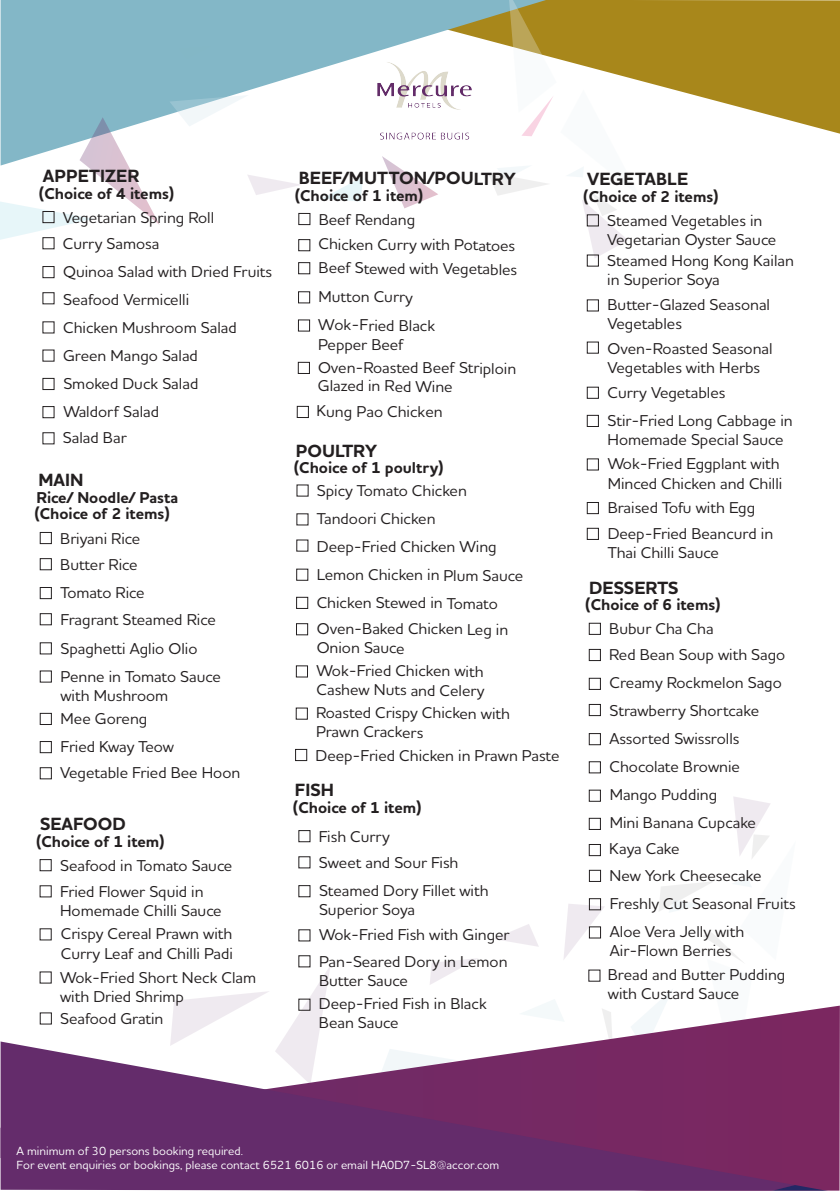
<style>
.page{position:relative;width:840px;height:1191px;background:#fff}
.page>*{position:absolute;margin:0;border:0;box-sizing:border-box;transform-origin:0 0}
.t1{font:700 18px "Houschka Alt Pro";color:#231f20}
.t2{font:500 16px/28px "Houschka Alt Pro";color:#231f20}
.t3{font:700 16px "Houschka Alt Pro";color:#231f20}
.t4{font:500 12px/14.4px "Houschka Alt Pro";color:#fff}
.s1{font-style:inherit}
</style>
<div class="page">
<svg style="left:640px;top:0;width:199px;height:134px;fill:#a8871b"></svg>
<svg style="left:1px;top:0;width:486px;height:117px;background:#94c0cd"></svg>
<svg style="left:1px;top:117px;width:159px;height:123px"></svg>
<svg style="left:382px;top:156px;width:56px;height:52px"></svg>
<svg style="left:323px;top:177px;width:40px;height:25px"></svg>
<svg style="left:169px;top:95px;width:80px;height:31px"></svg>
<svg style="left:248px;top:175px;width:53px;height:20px"></svg>
<svg style="left:179px;top:46px;width:31px;height:13px"></svg>
<svg style="left:487px;top:0;width:153px;height:259px"></svg>
<svg style="left:733px;top:797px;width:37px;height:47px"></svg>
<svg style="left:174px;top:844px;width:589px;height:161px"></svg>
<svg style="left:39px;top:1005px;width:800px;height:180px"></svg>
<svg style="left:1px;top:1041px;width:793px;height:144px;background:#7e457a"></svg>
<svg style="left:1px;top:1185px;width:838px;height:5px;background:#632c6a"></svg>
<div style="left:42px;top:211px;width:13px;height:12px;border:1px solid #231f20"></div>
<div style="left:42px;top:237px;width:13px;height:12px;border:1px solid #231f20"></div>
<div style="left:42px;top:266px;width:13px;height:12px;border:1px solid #231f20"></div>
<div style="left:42px;top:292px;width:13px;height:12px;border:1px solid #231f20"></div>
<div style="left:42px;top:378px;width:13px;height:12px;border:1px solid #231f20"></div>
<div style="left:42px;top:406px;width:13px;height:12px;border:1px solid #231f20"></div>
<div style="left:42px;top:432px;width:13px;height:12px;border:1px solid #231f20"></div>
<div style="left:40px;top:532px;width:12px;height:12px;border:1px solid #231f20"></div>
<div style="left:40px;top:558px;width:12px;height:12px;border:1px solid #231f20"></div>
<div style="left:40px;top:587px;width:12px;height:12px;border:1px solid #231f20"></div>
<div style="left:40px;top:613px;width:12px;height:12px;border:1px solid #231f20"></div>
<div style="left:40px;top:642px;width:12px;height:12px;border:1px solid #231f20"></div>
<div style="left:40px;top:670px;width:12px;height:12px;border:1px solid #231f20"></div>
<div style="left:40px;top:713px;width:12px;height:12px;border:1px solid #231f20"></div>
<div style="left:40px;top:741px;width:12px;height:12px;border:1px solid #231f20"></div>
<div style="left:40px;top:767px;width:12px;height:12px;border:1px solid #231f20"></div>
<div style="left:298px;top:830px;width:12px;height:12px;border:1px solid #231f20"></div>
<div style="left:298px;top:885px;width:12px;height:12px;border:1px solid #231f20"></div>
<div style="left:298px;top:955px;width:12px;height:12px;border:1px solid #231f20"></div>
<div style="left:298px;top:213px;width:12px;height:12px;border:1px solid #231f20"></div>
<div style="left:298px;top:239px;width:12px;height:12px;border:1px solid #231f20"></div>
<div style="left:298px;top:262px;width:12px;height:12px;border:1px solid #231f20"></div>
<div style="left:298px;top:291px;width:12px;height:12px;border:1px solid #231f20"></div>
<div style="left:298px;top:319px;width:12px;height:12px;border:1px solid #231f20"></div>
<div style="left:297px;top:362px;width:13px;height:12px;border:1px solid #231f20"></div>
<div style="left:296px;top:406px;width:13px;height:12px;border:1px solid #231f20"></div>
<div style="left:296px;top:568px;width:12px;height:13px;border:1px solid #231f20"></div>
<div style="left:296px;top:597px;width:12px;height:12px;border:1px solid #231f20"></div>
<div style="left:296px;top:623px;width:12px;height:12px;border:1px solid #231f20"></div>
<div style="left:296px;top:665px;width:12px;height:12px;border:1px solid #231f20"></div>
<div style="left:295px;top:707px;width:13px;height:12px;border:1px solid #231f20"></div>
<div style="left:588px;top:623px;width:12px;height:12px;border:1px solid #231f20"></div>
<div style="left:588px;top:649px;width:12px;height:12px;border:1px solid #231f20"></div>
<div style="left:588px;top:678px;width:12px;height:12px;border:1px solid #231f20"></div>
<div style="left:588px;top:704px;width:12px;height:12px;border:1px solid #231f20"></div>
<div style="left:588px;top:733px;width:12px;height:12px;border:1px solid #231f20"></div>
<div style="left:588px;top:761px;width:12px;height:12px;border:1px solid #231f20"></div>
<div style="left:588px;top:818px;width:12px;height:12px;border:1px solid #231f20"></div>
<div style="left:588px;top:844px;width:12px;height:12px;border:1px solid #231f20"></div>
<div style="left:588px;top:869px;width:12px;height:13px;border:1px solid #231f20"></div>
<div style="left:588px;top:898px;width:12px;height:12px;border:1px solid #231f20"></div>
<div style="left:586px;top:387px;width:12px;height:12px;border:1px solid #231f20"></div>
<div style="left:586px;top:415px;width:12px;height:12px;border:1px solid #231f20"></div>
<div style="left:586px;top:502px;width:12px;height:12px;border:1px solid #231f20"></div>
<div style="left:586px;top:528px;width:12px;height:12px;border:1px solid #231f20"></div>
<div style="left:40px;top:859px;width:12px;height:12px;border:1px solid #231f20"></div>
<div style="left:40px;top:1012px;width:12px;height:12px;border:1px solid #231f20"></div>
<div style="left:295px;top:749px;width:12px;height:12px;border:1px solid #231f20"></div>
<img style="left:361px;top:52px;width:127px;height:104px">
<p class="t1" style="left:43px;top:164px;width:98px">APPETIZER</p>
<p class="t3" style="left:39px;top:183px;width:137px">(Choice of 4 items)</p>
<p class="t2" style="left:63px;top:204px;width:153px;line-height:26px">Vegetarian Spring Roll<br>Curry Samosa</p>
<p class="t2" style="left:63px;top:257px;width:210px">Quinoa Salad with Dried Fruits<br>Seafood Vermicelli<br>Chicken Mushroom Salad<br>Green Mango Salad<br>Smoked Duck Salad<br>Waldorf Salad</p>
<p class="t2" style="left:63px;top:423px;width:65px">Salad Bar</p>
<p class="t1" style="left:38px;top:468px;width:47px">MAIN</p>
<p class="t3" style="left:34px;top:503px;width:137px">(Choice of 2 items)</p>
<p class="t3" style="left:36px;top:487px;width:143px">Rice/ Noodle/ Pasta</p>
<p class="t2" style="left:60px;top:525px;width:81px;line-height:26px">Briyani Rice<br>Butter Rice</p>
<p class="t2" style="left:60px;top:577px;width:162px">Tomato Rice<br>Fragrant Steamed Rice<br>Spaghetti Aglio Olio<br>Penne in Tomato Sauce</p>
<p class="t2" style="left:60px;top:683px;width:109px;line-height:22.8px">with Mushroom<br>Mee Goreng</p>
<p class="t2" style="left:60px;top:733px;width:181px;line-height:26px">Fried Kway Teow<br>Vegetable Fried Bee Hoon</p>
<p class="t1" style="left:40px;top:812px;width:87px">SEAFOOD</p>
<p class="t3" style="left:36px;top:831px;width:130px">(Choice of 1 item)</p>
<p class="t2" style="left:60px;top:852px;width:174px;line-height:26px">Seafood in Tomato Sauce<br>Fried Flower Squid in</p>
<p class="t2" style="left:60px;top:898px;width:174px;line-height:23.4px">Homemade Chilli Sauce<br>Crispy Cereal Prawn with</p>
<p class="t2" style="left:60px;top:940px;width:197px;line-height:24px">Curry Leaf and Chilli Padi<br>Wok-Fried Short Neck Clam</p>
<p class="t2" style="left:60px;top:985px;width:125px;line-height:22.2px">with Dried Shrimp<br>Seafood Gratin</p>
<p class="t1" style="left:298px;top:166px;width:218px">BEEF/MUTTON/POULTRY</p>
<p class="t3" style="left:294px;top:185px;width:130px">(Choice of 1 item)</p>
<p class="t2" style="left:318px;top:207px;width:200px;line-height:24.4px">Beef Rendang<br>Chicken Curry with Potatoes<br>Beef Stewed with Vegetables</p>
<p class="t2" style="left:318px;top:282px;width:119px">Mutton Curry<br>Wok-Fried Black</p>
<p class="t2" style="left:318px;top:332px;width:200px;line-height:23.6px">Pepper Beef<br>Oven-Roasted Beef Striploin</p>
<p class="t2" style="left:316px;top:373px;width:138px;line-height:25.6px">Glazed in Red Wine<br>K<span class="s1">ung Pao Chicken</span></p>
<p class="t1" style="left:296px;top:439px;width:83px">POULTRY</p>
<p class="t3" style="left:293px;top:457px;width:151px">(Choice of 1 poultry)</p>
<p class="t2" style="left:316px;top:476px;width:208px">Spicy Tomato Chicken<br>Tandoori Chicken<br>Deep-Fried Chicken Wing<br>Lemon Chicken in Plum Sauce<br>Chicken Stewed in Tomato</p>
<p class="t2" style="left:316px;top:619px;width:193px;line-height:19px">Oven-Baked Chicken Leg in<br>Onion Sauce</p>
<p class="t2" style="left:316px;top:661px;width:169px;line-height:19.2px">Wok-Fried Chicken with<br>Cashew Nuts and Celery</p>
<p class="t2" style="left:316px;top:703px;width:195px;line-height:19px">Roasted Crispy Chicken with<br>Prawn Crackers</p>
<p class="t2" style="left:315px;top:740px;width:245px">Deep-Fried Chicken in Prawn Paste</p>
<p class="t1" style="left:295px;top:778px;width:41px">FISH</p>
<p class="t3" style="left:293px;top:797px;width:130px">(Choice of 1 item)</p>
<p class="t2" style="left:319px;top:823px;width:141px;line-height:26px">Fish Curry<br>Sweet and Sour Fish</p>
<p class="t2" style="left:319px;top:880px;width:171px;line-height:19.2px">Steamed Dory Fillet with<br>Superior Soya</p>
<p class="t2" style="left:319px;top:920px;width:192px;line-height:27px">Wok-Fried Fish with Ginger<br>Pan-Seared Dory in Lemon</p>
<p class="t2" style="left:319px;top:966px;width:90px">Butter Sauce</p>
<p class="t2" style="left:319px;top:993px;width:169px;line-height:19.2px">Deep-Fried Fish in Black<br>Bean Sauce</p>
<p class="t1" style="left:587px;top:167px;width:102px">VEGETABLE</p>
<p class="t3" style="left:583px;top:186px;width:137px">(Choice of 2 items)</p>
<p class="t2" style="left:607px;top:210px;width:170px;line-height:19.2px">Steamed Vegetables in<br>Vegetarian Oyster Sauce</p>
<p class="t2" style="left:607px;top:250px;width:188px;line-height:19.2px">Steamed Hong Kong Kailan in Superior Soya</p>
<p class="t2" style="left:607px;top:294px;width:164px;line-height:19.2px">Butter-Glazed Seasonal<br>Vegetables</p>
<p class="t2" style="left:607px;top:338px;width:166px;line-height:19.2px">Oven-Roasted Seasonal<br>Vegetables with Herbs</p>
<p class="t2" style="left:607px;top:378px;width:186px">Curry Vegetables<br>Stir-Fried Long Cabbage in</p>
<p class="t2" style="left:607px;top:427px;width:177px;line-height:24px">Homemade Special Sauce<br>Wok-Fried Eggplant with</p>
<p class="t2" style="left:607px;top:470px;width:176px;line-height:25px">Minced Chicken and Chilli<br>Braised Tofu with Egg<br>Deep-Fried Beancurd in</p>
<p class="t2" style="left:607px;top:538px;width:113px">Thai Chilli Sauce</p>
<p class="t1" style="left:589px;top:576px;width:91px">DESSERTS</p>
<p class="t3" style="left:585px;top:594px;width:137px">(Choice of 6 items)</p>
<p class="t2" style="left:609px;top:615px;width:177px;line-height:26px">Bubur Cha Cha<br>Red Bean Soup with Sago</p>
<p class="t2" style="left:609px;top:668px;width:174px">Creamy Rockmelon Sago<br>Strawberry Shortcake<br>Assorted Swissrolls<br>Chocolate Brownie<br>Mango Pudding<br>Mini Banana Cupcake</p>
<p class="t2" style="left:609px;top:835px;width:188px;line-height:27.4px">Kaya Cake<br>New York Cheesecake<br>Freshly Cut Seasonal Fruits<br>Aloe Vera Jelly with</p>
<p class="t2" style="left:609px;top:936px;width:123px">Air-Flown Berries</p>
<p class="t2" style="left:607px;top:964px;width:179px;line-height:19.2px">Bread and Butter Pudding with Custard Sauce</p>
<p class="t4" style="left:16px;top:1143px;width:484px">A minimum of 30 persons booking required.<br>For event enquiries or bookings, please contact 6521 6016 or email HA0D7-SL8@accor.com</p>
</div>
